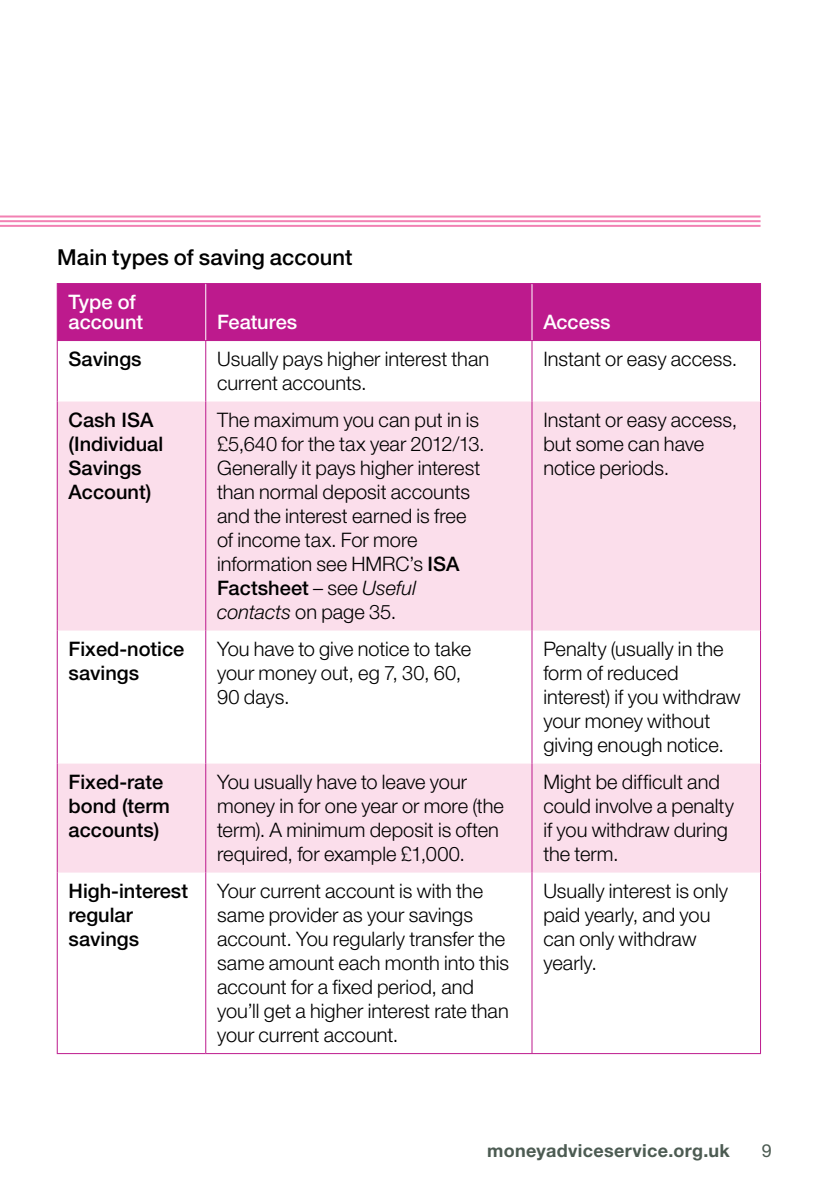
<style>
.page{position:relative;width:840px;height:1191px;background:#fff}
.page>*{position:absolute;margin:0;border:0;box-sizing:border-box;transform-origin:0 0}
.t1{font:500 22px "Helvetica Neue LT Std";letter-spacing:.005em;color:#000}
.t2{font:300 20px/24px "Helvetica Neue LT Std";color:#000}
.t3{font:500 20px/24px "Helvetica Neue LT Std";color:#000}
.t4{font:500 20px/20px "Helvetica Neue LT Std";color:#fff}
.t5{font:700 18px "Helvetica Neue LT Std";letter-spacing:.02em;color:#4c5b52}
.t6{font:18px "Helvetica Neue LT Std";color:#4c5b52}
.s1{font-weight:500}
.s2{font-style:italic}
</style>
<div class="page">
<hr style="left:0;top:215px;width:760px;height:2px;background:#f281b3">
<hr style="left:0;top:220px;width:760px;height:2px;background:#f281b3">
<hr style="left:0;top:225px;width:760px;height:2px;background:#f281b3">
<div style="left:58px;top:284px;width:701px;height:56px;background:#bd1a8d"></div>
<svg style="left:58px;top:401px;width:701px;height:471px;fill:#fbdeeb"></svg>
<hr style="left:57px;top:284px;width:1px;height:56px;background:#bd1a8d">
<hr style="left:57px;top:283px;width:149px;height:1px;background:#bd1a8d">
<hr style="left:205px;top:284px;width:1px;height:56px;background:#fff">
<hr style="left:206px;top:283px;width:325px;height:1px;background:#bd1a8d">
<hr style="left:531px;top:284px;width:1px;height:56px;background:#fff">
<hr style="left:759px;top:284px;width:1px;height:56px;background:#bd1a8d">
<hr style="left:531px;top:283px;width:229px;height:1px;background:#bd1a8d">
<hr style="left:57px;top:341px;width:1px;height:60px;background:#bd1a8d">
<hr style="left:57px;top:340px;width:149px;height:1px;background:#bd1a8d">
<hr style="left:57px;top:763px;width:1px;height:109px;background:#bd1a8d">
<hr style="left:759px;top:763px;width:1px;height:109px;background:#bd1a8d">
<hr style="left:205px;top:341px;width:1px;height:60px;background:#bd1a8d">
<hr style="left:206px;top:340px;width:325px;height:1px;background:#bd1a8d">
<hr style="left:57px;top:872px;width:1px;height:181px;background:#bd1a8d">
<hr style="left:205px;top:872px;width:1px;height:181px;background:#bd1a8d">
<hr style="left:531px;top:872px;width:1px;height:181px;background:#bd1a8d">
<hr style="left:759px;top:872px;width:1px;height:181px;background:#bd1a8d">
<hr style="left:531px;top:341px;width:1px;height:60px;background:#bd1a8d">
<hr style="left:759px;top:340px;width:1px;height:61px;background:#bd1a8d">
<hr style="left:531px;top:340px;width:228px;height:1px;background:#bd1a8d">
<hr style="left:57px;top:401px;width:1px;height:229px;background:#bd1a8d">
<hr style="left:205px;top:401px;width:1px;height:229px;background:#bd1a8d">
<hr style="left:531px;top:401px;width:1px;height:229px;background:#bd1a8d">
<hr style="left:759px;top:401px;width:1px;height:229px;background:#bd1a8d">
<hr style="left:57px;top:630px;width:1px;height:133px;background:#bd1a8d">
<hr style="left:205px;top:630px;width:1px;height:133px;background:#bd1a8d">
<hr style="left:531px;top:630px;width:1px;height:133px;background:#bd1a8d">
<hr style="left:759px;top:630px;width:1px;height:133px;background:#bd1a8d">
<hr style="left:205px;top:763px;width:1px;height:109px;background:#bd1a8d">
<hr style="left:531px;top:763px;width:1px;height:109px;background:#bd1a8d">
<hr style="left:57px;top:1053px;width:149px;height:1px;background:#bd1a8d">
<hr style="left:206px;top:1053px;width:325px;height:1px;background:#bd1a8d">
<hr style="left:531px;top:1053px;width:229px;height:1px;background:#bd1a8d">
<p class="t1" style="left:57px;top:244px;width:297px">Main types of saving account</p>
<p class="t4" style="left:69px;top:292px;width:76px">Type of account</p>
<p class="t4" style="left:217px;top:312px;width:82px">Features</p>
<p class="t4" style="left:543px;top:312px;width:69px">Access</p>
<p class="t3" style="left:69px;top:347px;width:75px">Savings</p>
<p class="t2" style="left:217px;top:347px;width:273px">Usually pays higher interest than current accounts.</p>
<p class="t2" style="left:543px;top:347px;width:195px">Instant or easy access.</p>
<p class="t3" style="left:69px;top:408px;width:96px">Cash ISA (Individual<br>Savings<br>Account)</p>
<p class="t2" style="left:217px;top:407px;width:269px">The maximum you can put in is £5,640 for the tax year 2012/13.<br>Generally it pays higher interest than normal deposit accounts and the interest earned is free of income tax. For more information see HMRC’s <span class="s1">ISA<br>Factsheet</span> – see <span class="s2">Useful contacts</span> on page 35.</p>
<p class="t2" style="left:543px;top:407px;width:195px">Instant or easy access, but some can have notice periods.</p>
<p class="t3" style="left:69px;top:637px;width:117px">Fixed-notice savings</p>
<p class="t2" style="left:217px;top:636px;width:255px">You have to give notice to take your money out, eg 7, 30, 60,<br>90 days.</p>
<p class="t2" style="left:543px;top:636px;width:199px">Penalty (usually in the form of reduced interest) if you withdraw your money without giving enough notice.</p>
<p class="t3" style="left:69px;top:770px;width:103px">Fixed-rate bond (term accounts)</p>
<p class="t2" style="left:217px;top:769px;width:288px">You usually have to leave your money in for one year or more (the term). A minimum deposit is often required, for example £1,000.</p>
<p class="t2" style="left:543px;top:769px;width:192px">Might be difficult and could involve a penalty if you withdraw during the term.</p>
<p class="t3" style="left:69px;top:879px;width:121px">High-interest regular savings</p>
<p class="t2" style="left:217px;top:878px;width:293px">Your current account is with the same provider as your savings account. You regularly transfer the same amount each month into this account for a fixed period, and you’ll get a higher interest rate than your current account.</p>
<p class="t2" style="left:543px;top:878px;width:186px">Usually interest is only paid yearly, and you can only withdraw yearly.</p>
<p class="t5" style="left:487px;top:1139px;width:244px">moneyadviceservice.org.uk</p>
<p class="t6" style="left:761px;top:1139px;width:12px">9</p>
</div>
